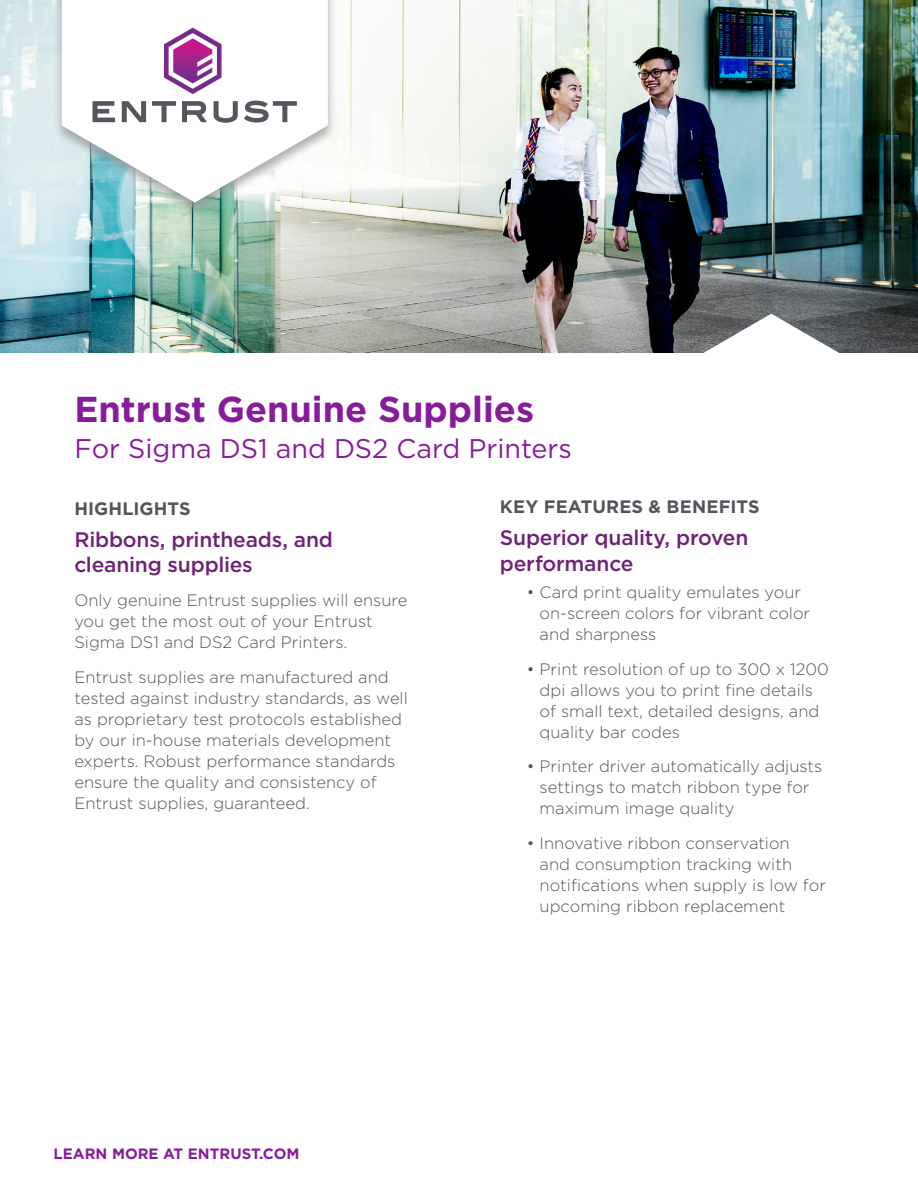
<style>
.page{position:relative;width:918px;height:1188px;background:#fff}
.page>*{position:absolute;margin:0;border:0;box-sizing:border-box;transform-origin:0 0}
.t1{font:700 36px "Gotham";color:#881b9c}
.t2{font:27px "Gotham";color:#881b9c}
.t3{font:500 21px/25.2px "Gotham";letter-spacing:-.01em;color:#6e2277}
.t4{font:700 18px "Gotham";letter-spacing:.005em;color:#52555b}
.t5{font:300 16.5px/21px "Gotham";color:#52555b}
.t6{font:700 15px "Gotham";color:#881b9c}
</style>
<div class="page">
<img style="left:0;top:0;width:918px;height:352px">
<svg style="left:701px;top:314px;width:141px;height:39px"></svg>
<svg style="left:794px;top:41px;width:1px;height:17px"></svg>
<div style="left:53px;top:0;width:283px;height:216px;background:#969799;opacity:.75"></div>
<svg style="left:62px;top:0;width:266px;height:202px"></svg>
<svg style="left:93px;top:101px;width:22px;height:21px"></svg>
<svg style="left:122px;top:101px;width:24px;height:21px"></svg>
<svg style="left:152px;top:101px;width:24px;height:21px"></svg>
<svg style="left:182px;top:101px;width:25px;height:21px"></svg>
<svg style="left:214px;top:101px;width:24px;height:22px"></svg>
<svg style="left:244px;top:100px;width:53px;height:23px"></svg>
<svg style="left:164px;top:28px;width:58px;height:66px"></svg>
<h1 class="t1" style="left:74px;top:385px;width:461px">Entrust Genuine Supplies</h1>
<h2 class="t2" style="left:74px;top:431px;width:499px">For Sigma DS1 and DS2 Card Printers</h2>
<p class="t4" style="left:74px;top:496px;width:118px">HIGHLIGHTS</p>
<p class="t3" style="left:74px;top:526px;width:260px">Ribbons, printheads, and cleaning supplies</p>
<p class="t5" style="left:74px;top:589px;width:334px">Only genuine Entrust supplies will ensure you get the most out of your Entrust<br>Sigma DS1 and DS2 Card Printers.</p>
<p class="t5" style="left:74px;top:666px;width:335px">Entrust supplies are manufactured and tested against industry standards, as well as proprietary test protocols established by our in-house materials development experts. Robust performance standards ensure the quality and consistency of Entrust supplies, guaranteed.</p>
<p class="t6" style="left:54px;top:1144px;width:247px">LEARN MORE AT ENTRUST.COM</p>
<p class="t4" style="left:500px;top:495px;width:261px">KEY FEATURES &amp; BENEFITS</p>
<p class="t3" style="left:500px;top:525px;width:250px">Superior quality, proven performance</p>
<p class="t5" style="left:540px;top:582px;width:272px;text-indent:-13px">• Card print quality emulates your on-screen colors for vibrant color and sharpness</p>
<p class="t5" style="left:540px;top:658px;width:291px;text-indent:-13px">• Print resolution of up to 300 x 1200 dpi allows you to print fine details of small text, detailed designs, and quality bar codes</p>
<p class="t5" style="left:540px;top:756px;width:284px;text-indent:-13px">• Printer driver automatically adjusts settings to match ribbon type for maximum image quality</p>
<p class="t5" style="left:540px;top:832px;width:288px;text-indent:-13px">• Innovative ribbon conservation<br>and consumption tracking with notifications when supply is low for upcoming ribbon replacement</p>
</div>
